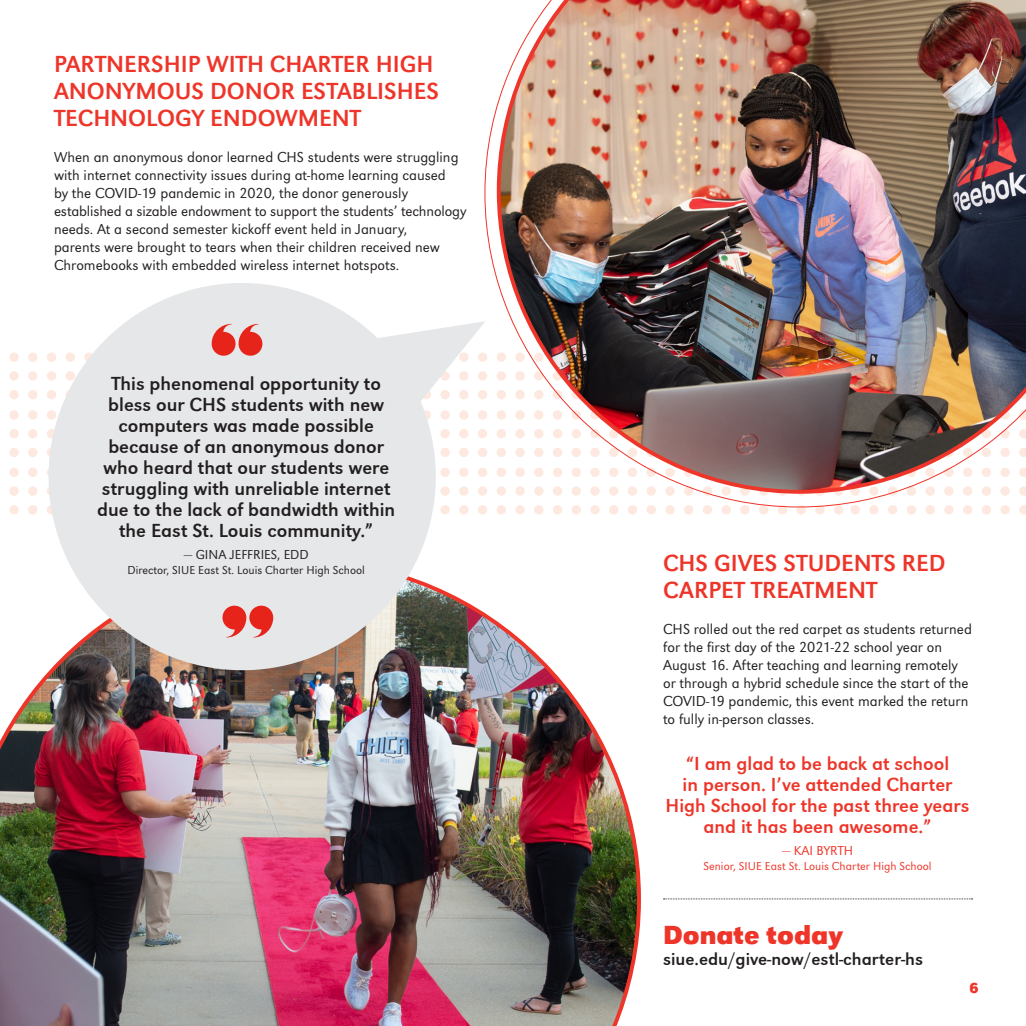
<style>
.page{position:relative;width:1026px;height:1026px;background:#fff}
.page>*{position:absolute;margin:0;border:0;box-sizing:border-box;transform-origin:0 0}
.t1{font:700 27px "URW Grotesk T";color:#ee3529}
.t2{font:24px/27px "URW Grotesk T";color:#ee3529}
.t3{font:19.5px/21px "URW Grotesk T";color:#231f20;text-align:center}
.t4{font:19.5px/21px "URW Grotesk T";color:#ee3529;text-align:center}
.t5{font:18px "URW Grotesk T";color:#231f20}
.t6{font:300 15px/18px "URW Grotesk T";color:#231f20}
.t7{font:700 15px "URW Grotesk T";color:#ee3529}
.t8{font:300 13.5px "URW Grotesk T";color:#231f20}
.t9{font:300 13.5px "URW Grotesk T";color:#ee3529}
.t10{font:300 12px "URW Grotesk T";color:#231f20}
.t11{font:300 12px "URW Grotesk T";color:#ee3529}
</style>
<div class="page">
<svg style="left:9px;top:371px;width:10px;height:10px"></svg>
<svg style="left:9px;top:390px;width:10px;height:9px"></svg>
<svg style="left:9px;top:468px;width:10px;height:9px"></svg>
<svg style="left:9px;top:486px;width:10px;height:10px"></svg>
<div style="left:834px;top:505px;width:9px;height:9px;background:#fde9df;border-radius:50%"></div>
<svg style="left:722px;top:507px;width:103px;height:7px"></svg>
<svg style="left:9px;top:505px;width:703px;height:9px"></svg>
<svg style="left:851px;top:507px;width:175px;height:7px"></svg>
<svg style="left:9px;top:410px;width:10px;height:10px"></svg>
<svg style="left:9px;top:429px;width:10px;height:9px"></svg>
<svg style="left:9px;top:448px;width:10px;height:9px"></svg>
<img style="left:485px;top:0;width:541px;height:507px">
<img style="left:0;top:614px;width:641px;height:412px">
<svg style="left:663px;top:899px;width:310px;height:1px"></svg>
<svg style="left:28px;top:262px;width:458px;height:429px;fill:#e6e7e9"></svg>
<img style="left:9px;top:324px;width:816px;height:38px">
<svg style="left:222px;top:606px;width:51px;height:31px;background:#e66b65"></svg>
<p class="t2" style="left:54px;top:51px;width:386px">PARTNERSHIP WITH CHARTER HIGH<br>ANONYMOUS DONOR ESTABLISHES<br>TECHNOLOGY ENDOWMENT</p>
<p class="t6" style="left:54px;top:148px;width:414px">When an anonymous donor learned CHS students were struggling with internet connectivity issues during at-home learning caused<br>by the COVID-19 pandemic in 2020, the donor generously established a sizable endowment to support the students’ technology needs. At a second semester kickoff event held in January,<br>parents were brought to tears when their children received new Chromebooks with embedded wireless internet hotspots.</p>
<p class="t3" style="left:97px;top:373px;width:300px">This phenomenal opportunity to bless our CHS students with new computers was made possible because of an anonymous donor who heard that our students were struggling with unreliable internet due to the lack of bandwidth within the East St. Louis community.”</p>
<p class="t8" style="left:184px;top:546px;width:126px">— GINA JEFFRIES, EDD</p>
<p class="t10" style="left:128px;top:563px;width:239px">Director, SIUE East St. Louis Charter High School</p>
<p class="t2" style="left:663px;top:550px;width:284px">CHS GIVES STUDENTS RED<br>CARPET TREATMENT</p>
<p class="t6" style="left:663px;top:620px;width:310px">CHS rolled out the red carpet as students returned for the first day of the 2021-22 school year on August 16. After teaching and learning remotely or through a hybrid schedule since the start of the COVID-19 pandemic, this event marked the return to fully in-person classes.</p>
<p class="t4" style="left:666px;top:753px;width:305px">“I am glad to be back at school<br>in person. I’ve attended Charter<br>High School for the past three years and it has been awesome.”</p>
<p class="t9" style="left:782px;top:842px;width:73px">— KAI BYRTH</p>
<p class="t11" style="left:704px;top:859px;width:230px">Senior, SIUE East St. Louis Charter High School</p>
<p class="t1" style="left:663px;top:919px;width:181px">Donate today</p>
<p class="t5" style="left:663px;top:949px;width:261px">siue.edu/give-now/estl-charter-hs</p>
<p class="t7" style="left:969px;top:980px;width:11px">6</p>
</div>
